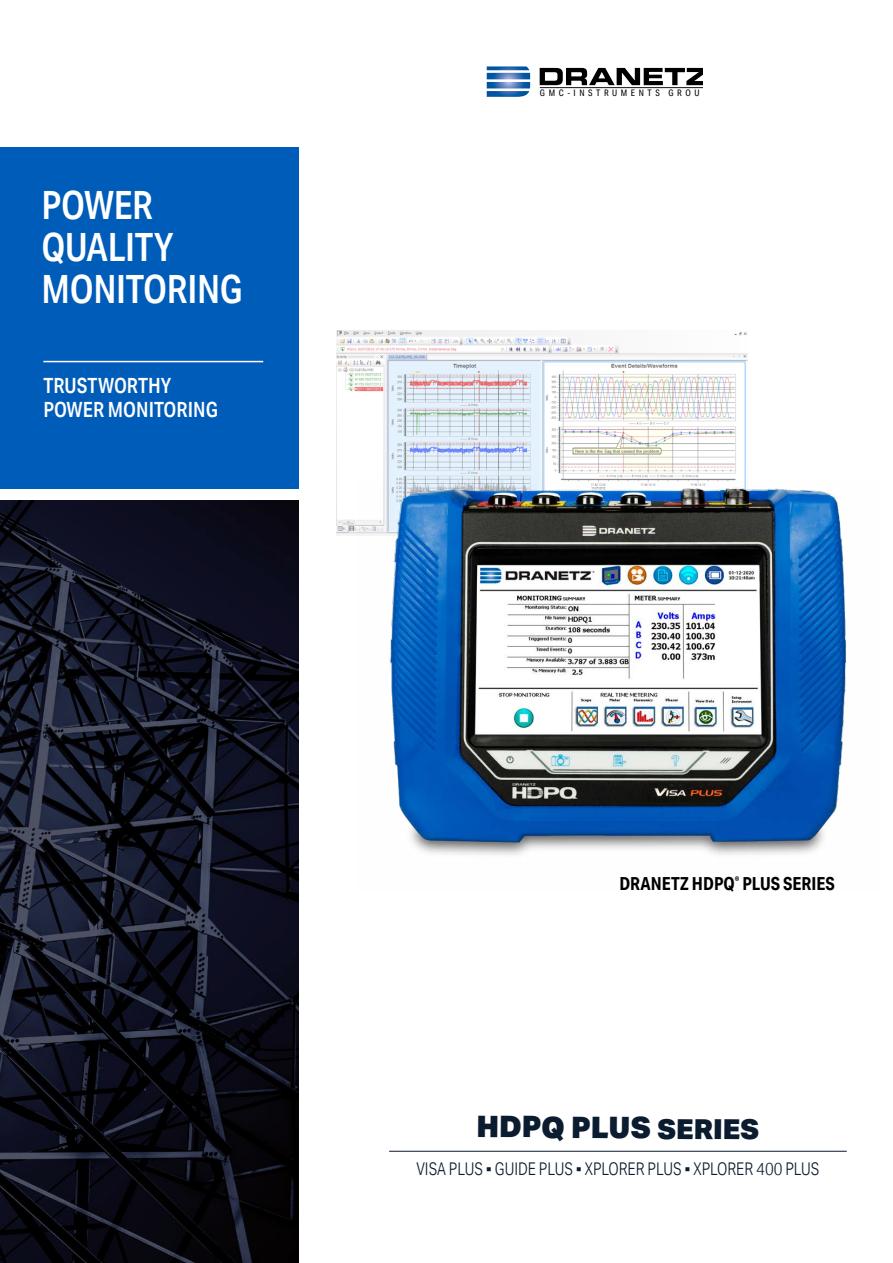
<style>
.page{position:relative;width:893px;height:1263px;background:#fff}
.page>*{position:absolute;margin:0;border:0;box-sizing:border-box;transform-origin:0 0}
.t1{font:500 39px/42px "Aktiv Grotesk Cd";letter-spacing:-.01em;color:#fff}
.t2{font:900 29.55px "Aktiv Grotesk";letter-spacing:-.01em;color:#0b1b30}
.t3{font:900 27.6px "Aktiv Grotesk";color:#0b1b30}
.t4{font:500 21px/24px "Aktiv Grotesk Cd";color:#fff}
.t5{font:700 18px "Aktiv Grotesk Cd";color:#000}
.t6{font:300 17.55px "Aktiv Grotesk Cd";color:#0b1b30}
.t7{font:9px "Aktiv Grotesk Cd";letter-spacing:.4em;color:#000}
.s1{font-family:"Arial";font-weight:400}
</style>
<div class="page">
<div style="left:0;top:148px;width:299px;height:341px;background:#005cb9"></div>
<img style="left:336px;top:330px;width:411px;height:206px">
<hr style="left:43px;top:361px;width:220px;height:1px;background:#fff">
<hr style="left:389px;top:1151px;width:458px;height:1px;background:#0b1b30">
<img style="left:357px;top:478px;width:490px;height:377px">
<svg style="left:0;top:501px;width:299px;height:762px;background:#11121f"></svg>
<svg style="left:540px;top:68px;width:162px;height:17px"></svg>
<svg style="left:487px;top:66px;width:43px;height:31px"></svg>
<hr style="left:540px;top:87px;width:162px;height:1px;background:#13110c">
<h1 class="t1" style="left:42px;top:184px;width:203px">POWER<br>QUALITY<br>MONITORING</h1>
<p class="t4" style="left:43px;top:373px;width:176px">TRUSTWORTHY<br>POWER MONITORING</p>
<p class="t7" style="left:540px;top:88px;width:169px">GMC-INSTRUMENTS GROUP</p>
<p class="t5" style="left:619px;top:872px;width:217px">DRANETZ HDPQ<sup>®</sup> PLUS SERIES</p>
<h2 class="t2" style="left:477px;top:1108px;width:176px">HDPQ PLUS</h2>
<h3 class="t3" style="left:658px;top:1110px;width:104px;rotate:1deg">SERIES</h3>
<p class="t6" style="left:416px;top:1159px;width:404px">VISA PLUS <span class="s1">▪</span> GUIDE PLUS <span class="s1">▪</span> XPLORER PLUS <span class="s1">▪</span> XPLORER 400 PLUS</p>
</div>
